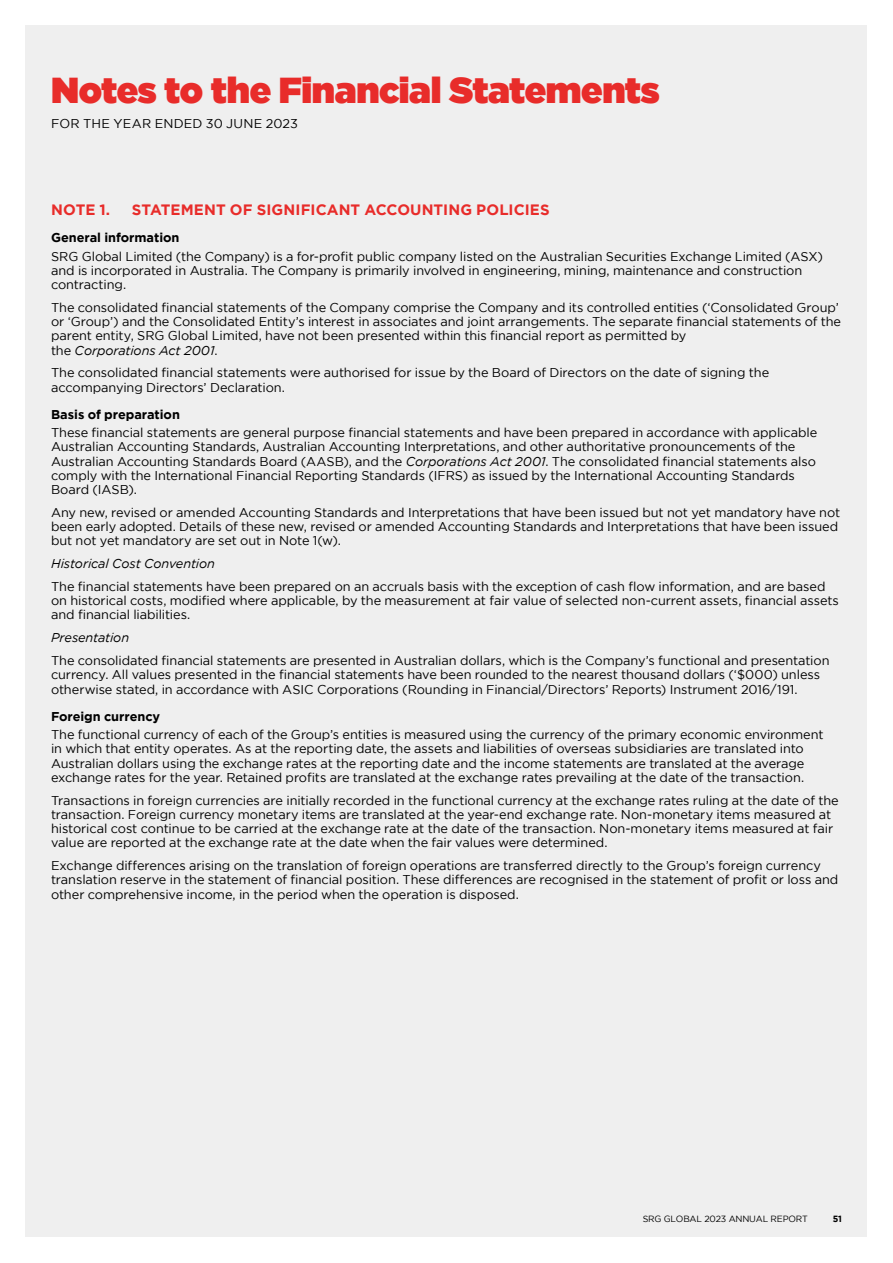
<style>
.page{position:relative;width:893px;height:1263px;background:#fff}
.page>*{position:absolute;margin:0;border:0;box-sizing:border-box;transform-origin:0 0}
.t1{font:36px "Gotham Ultra";letter-spacing:-.01em;color:#e82c2a}
.t2{font:700 15px "Gotham";letter-spacing:.005em;color:#e82c2a}
.t3{font:12.75px/14.2px "Gotham";letter-spacing:-.005em;color:#000}
.t4{font:700 12.75px "Gotham";letter-spacing:-.005em;color:#000}
.t5{font:italic 12.75px "Gotham";letter-spacing:-.01em;color:#000}
.t6{font:12.75px "Gotham";letter-spacing:.015em;color:#000}
.t7{font:9px "Gotham";letter-spacing:-.02em;color:#000}
.t8{font:700 9px "Gotham";color:#000}
.s1{font-style:italic}
</style>
<div class="page">
<div style="left:26px;top:26px;width:841px;height:1211px;background:#efefef"></div>
<h1 class="t1" style="left:51px;top:69px;width:610px">Notes to the Financial Statements</h1>
<p class="t6" style="left:51px;top:117px;width:248px">FOR THE YEAR ENDED 30 JUNE 2023</p>
<p class="t2" style="left:51px;top:201px;width:60px">NOTE 1.</p>
<p class="t2" style="left:132px;top:201px;width:419px">STATEMENT OF SIGNIFICANT ACCOUNTING POLICIES</p>
<p class="t4" style="left:51px;top:230px;width:130px">General information</p>
<p class="t3" style="left:51px;top:249px;width:774px">SRG Global Limited (the Company) is a for-profit public company listed on the Australian Securities Exchange Limited (ASX) and is incorporated in Australia. The Company is primarily involved in engineering, mining, maintenance and construction contracting.</p>
<p class="t3" style="left:51px;top:300px;width:792px">The consolidated financial statements of the Company comprise the Company and its controlled entities (‘Consolidated Group’ or ‘Group’) and the Consolidated Entity’s interest in associates and joint arrangements. The separate financial statements of the parent entity, SRG Global Limited, have not been presented within this financial report as permitted by<br>the <span class="s1">Corporations Act 2001</span>.</p>
<p class="t3" style="left:51px;top:366px;width:720px">The consolidated financial statements were authorised for issue by the Board of Directors on the date of signing the accompanying Directors’ Declaration.</p>
<p class="t4" style="left:51px;top:407px;width:130px">Basis of preparation</p>
<p class="t3" style="left:51px;top:425px;width:768px">These financial statements are general purpose financial statements and have been prepared in accordance with applicable Australian Accounting Standards, Australian Accounting Interpretations, and other authoritative pronouncements of the Australian Accounting Standards Board (AASB), and the <span class="s1">Corporations Act 2001</span>. The consolidated financial statements also comply with the International Financial Reporting Standards (IFRS) as issued by the International Accounting Standards Board (IASB).</p>
<p class="t3" style="left:51px;top:505px;width:791px">Any new, revised or amended Accounting Standards and Interpretations that have been issued but not yet mandatory have not been early adopted. Details of these new, revised or amended Accounting Standards and Interpretations that have been issued but not yet mandatory are set out in Note 1(w).</p>
<p class="t5" style="left:51px;top:557px;width:165px">Historical Cost Convention</p>
<p class="t3" style="left:51px;top:579px;width:789px">The financial statements have been prepared on an accruals basis with the exception of cash flow information, and are based on historical costs, modified where applicable, by the measurement at fair value of selected non-current assets, financial assets and financial liabilities.</p>
<p class="t5" style="left:51px;top:631px;width:80px">Presentation</p>
<p class="t3" style="left:51px;top:653px;width:780px">The consolidated financial statements are presented in Australian dollars, which is the Company’s functional and presentation currency. All values presented in the financial statements have been rounded to the nearest thousand dollars (‘$000) unless otherwise stated, in accordance with ASIC Corporations (Rounding in Financial/Directors’ Reports) Instrument 2016/191.</p>
<p class="t4" style="left:51px;top:709px;width:111px">Foreign currency</p>
<p class="t3" style="left:51px;top:727px;width:774px">The functional currency of each of the Group’s entities is measured using the currency of the primary economic environment in which that entity operates. As at the reporting date, the assets and liabilities of overseas subsidiaries are translated into Australian dollars using the exchange rates at the reporting date and the income statements are translated at the average exchange rates for the year. Retained profits are translated at the exchange rates prevailing at the date of the transaction.</p>
<p class="t3" style="left:51px;top:793px;width:789px">Transactions in foreign currencies are initially recorded in the functional currency at the exchange rates ruling at the date of the transaction. Foreign currency monetary items are translated at the year-end exchange rate. Non-monetary items measured at historical cost continue to be carried at the exchange rate at the date of the transaction. Non-monetary items measured at fair value are reported at the exchange rate at the date when the fair values were determined.</p>
<p class="t3" style="left:51px;top:858px;width:789px">Exchange differences arising on the translation of foreign operations are transferred directly to the Group’s foreign currency translation reserve in the statement of financial position. These differences are recognised in the statement of profit or loss and other comprehensive income, in the period when the operation is disposed.</p>
<p class="t7" style="left:643px;top:1213px;width:167px">SRG GLOBAL 2023 ANNUAL REPORT</p>
<p class="t8" style="left:833px;top:1213px;width:11px">51</p>
</div>
